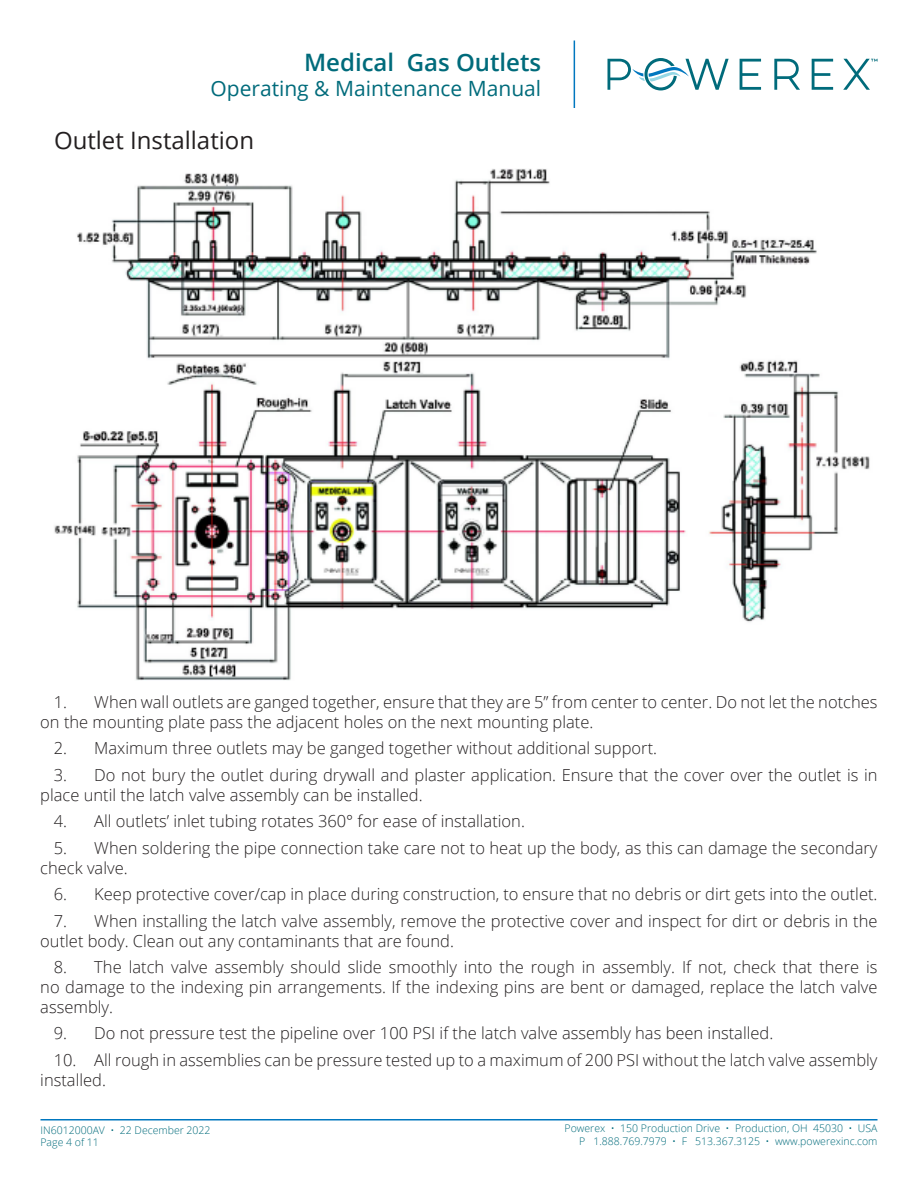
<style>
.page{position:relative;width:918px;height:1188px;background:#fff}
.page>*{position:absolute;margin:0;border:0;box-sizing:border-box;transform-origin:0 0}
.Paragraph{font:24px "Open Sans";color:#231f20}
.t1{font:600 24px "Open Sans";color:#006b7b}
.t2{font:21px "Open Sans";color:#006b7b}
.Paragraph-2{font:300 16.5px/19.8px "Open Sans";color:#231f20}
.t3{font:300 10.5px "Open Sans";color:#006b7b}
</style>
<div class="page">
<hr style="left:40px;top:1119px;width:838px;height:1px;background:#0077bf">
<hr style="left:574px;top:40px;width:1px;height:68px;background:#0077bf">
<svg style="left:740px;top:59px;width:21px;height:31px"></svg>
<svg style="left:774px;top:59px;width:26px;height:31px"></svg>
<svg style="left:812px;top:59px;width:21px;height:31px"></svg>
<svg style="left:843px;top:59px;width:34px;height:31px"></svg>
<svg style="left:608px;top:58px;width:121px;height:32px"></svg>
<img style="left:54px;top:169px;width:816px;height:511px">
<p class="t1" style="left:304px;top:46px;width:239px">Medical Gas Outlets</p>
<p class="t2" style="left:210px;top:74px;width:332px">Operating &amp; Maintenance Manual</p>
<p class="Paragraph" style="left:54px;top:124px;width:202px">Outlet Installation</p>
<p class="Paragraph-2" style="left:40px;top:692px;width:839px;text-indent:14px">1. When wall outlets are ganged together, ensure that they are 5” from center to center. Do not let the notches on the mounting plate pass the adjacent holes on the next mounting plate.</p>
<p class="Paragraph-2" style="left:54px;top:738px;width:605px">2. Maximum three outlets may be ganged together without additional support.</p>
<p class="Paragraph-2" style="left:40px;top:765px;width:839px;text-indent:14px">3. Do not bury the outlet during drywall and plaster application. Ensure that the cover over the outlet is in place until the latch valve assembly can be installed.</p>
<p class="Paragraph-2" style="left:54px;top:811px;width:473px">4. All outlets’ inlet tubing rotates 360° for ease of installation.</p>
<p class="Paragraph-2" style="left:40px;top:838px;width:839px;text-indent:14px">5. When soldering the pipe connection take care not to heat up the body, as this can damage the secondary check valve.</p>
<p class="Paragraph-2" style="left:54px;top:884px;width:825px">6. Keep protective cover/cap in place during construction, to ensure that no debris or dirt gets into the outlet.</p>
<p class="Paragraph-2" style="left:40px;top:911px;width:839px;text-indent:14px">7. When installing the latch valve assembly, remove the protective cover and inspect for dirt or debris in the outlet body. Clean out any contaminants that are found.</p>
<p class="Paragraph-2" style="left:40px;top:957px;width:839px;text-align:justify;text-indent:14px">8. The latch valve assembly should slide smoothly into the rough in assembly. If not, check that there is no damage to the indexing pin arrangements. If the indexing pins are bent or damaged, replace the latch valve assembly.</p>
<p class="Paragraph-2" style="left:54px;top:1023px;width:721px">9. Do not pressure test the pipeline over 100 PSI if the latch valve assembly has been installed.</p>
<p class="Paragraph-2" style="left:40px;top:1050px;width:839px;text-indent:14px">10. All rough in assemblies can be pressure tested up to a maximum of 200 PSI without the latch valve assembly installed.</p>
<p class="t3" style="left:40px;top:1123px;width:172px">IN6012000AV • 22 December 2022</p>
<p class="t3" style="left:40px;top:1135px;width:60px">Page 4 of 11</p>
<p class="t3" style="left:565px;top:1121px;width:314px">Powerex • 150 Production Drive • Production, OH 45030 • USA</p>
<p class="t3" style="left:579px;top:1134px;width:300px">P 1.888.769.7979 • F 513.367.3125 • www.powerexinc.com</p>
</div>
